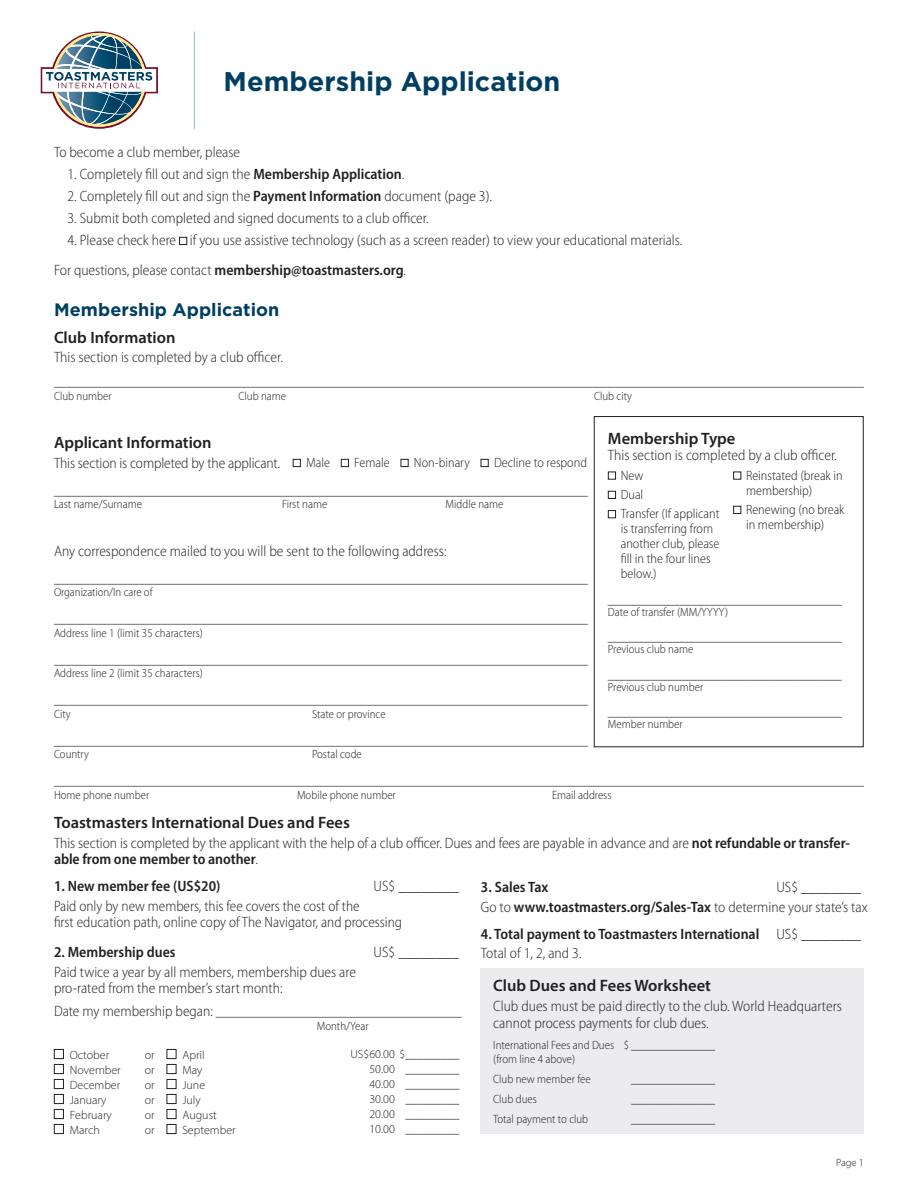
<style>
.page{position:relative;width:918px;height:1188px;background:#fff}
.page>*{position:absolute;margin:0;border:0;box-sizing:border-box;transform-origin:0 0}
.t1{font:700 27px "Gotham";color:#003f61}
.t2{font:700 18px "Gotham";letter-spacing:.005em;color:#003f61}
.t3{font:600 16.5px "Myriad Pro";color:#231f20}
.t4{font:300 semi-condensed 15px/16.5px "Myriad Pro";color:#231f20}
.t5{font:600 semi-condensed 15px/19.5px "Myriad Pro";color:#231f20}
.t6{font:300 semi-condensed 13.5px/15px "Myriad Pro";color:#231f20}
.t7{font:300 semi-condensed 12px/13.5px "Myriad Pro";color:#231f20}
.t8{font:300 12px/15px "Myriad Pro";color:#231f20}
.t9{font:300 10.5px "Myriad Pro";color:#231f20}
.s1{font-weight:600}
.s2{font-weight:300}
.s3{font-size:15px}
</style>
<div class="page">
<div style="left:179px;top:237px;width:8px;height:8px;border:1px solid #231f20"></div>
<div style="left:293px;top:459px;width:8px;height:8px;border:1px solid #231f20"></div>
<div style="left:341px;top:459px;width:8px;height:8px;border:1px solid #231f20"></div>
<div style="left:401px;top:459px;width:8px;height:8px;border:1px solid #231f20"></div>
<div style="left:481px;top:459px;width:8px;height:8px;border:1px solid #231f20"></div>
<div style="left:608px;top:472px;width:8px;height:8px;border:1px solid #231f20"></div>
<div style="left:608px;top:491px;width:8px;height:8px;border:1px solid #231f20"></div>
<div style="left:608px;top:510px;width:8px;height:8px;border:1px solid #231f20"></div>
<div style="left:733px;top:472px;width:8px;height:8px;border:1px solid #231f20"></div>
<div style="left:733px;top:506px;width:8px;height:8px;border:1px solid #231f20"></div>
<div style="left:594px;top:416px;width:269px;height:331px;border:1px solid #231f20"></div>
<div style="left:481px;top:969px;width:383px;height:165px;background:#ececee"></div>
<div style="left:54px;top:1049px;width:10px;height:10px;border:1px solid #231f20"></div>
<div style="left:54px;top:1064px;width:10px;height:10px;border:1px solid #231f20"></div>
<div style="left:54px;top:1079px;width:10px;height:10px;border:1px solid #231f20"></div>
<div style="left:54px;top:1094px;width:10px;height:10px;border:1px solid #231f20"></div>
<div style="left:54px;top:1109px;width:10px;height:10px;border:1px solid #231f20"></div>
<div style="left:54px;top:1124px;width:10px;height:10px;border:1px solid #231f20"></div>
<div style="left:167px;top:1049px;width:9px;height:10px;border:1px solid #231f20"></div>
<div style="left:167px;top:1064px;width:9px;height:10px;border:1px solid #231f20"></div>
<div style="left:167px;top:1079px;width:9px;height:10px;border:1px solid #231f20"></div>
<div style="left:167px;top:1094px;width:9px;height:10px;border:1px solid #231f20"></div>
<div style="left:167px;top:1109px;width:9px;height:10px;border:1px solid #231f20"></div>
<div style="left:167px;top:1124px;width:9px;height:10px;border:1px solid #231f20"></div>
<svg style="left:41px;top:32px;width:117px;height:97px"></svg>
<hr style="left:194px;top:32px;width:1px;height:97px;background:#a4b7ba">
<h1 class="t1" style="left:224px;top:63px;width:338px">Membership Application</h1>
<p class="t4" style="left:54px;top:144px;width:188px">To become a club member, please</p>
<p class="t4" style="left:68px;top:166px;width:338px">1. Completely fill out and sign the <span class="s1">Membership Application</span>.</p>
<p class="t4" style="left:68px;top:188px;width:426px">2. Completely fill out and sign the <span class="s1">Payment Information</span> document (page 3).</p>
<p class="t4" style="left:68px;top:210px;width:363px">3. Submit both completed and signed documents to a club officer.</p>
<p class="t4" style="left:54px;top:225px;width:630px;line-height:30px;text-indent:14px">4. Please check here if you use assistive technology (such as a screen reader) to view your educational materials.<br>For questions, please contact <span class="s1">membership@toastmasters.org</span>.</p>
<h2 class="t2" style="left:54px;top:297px;width:227px">Membership Application</h2>
<h3 class="t3" style="left:54px;top:326px;width:123px">Club Information</h3>
<p class="t4" style="left:54px;top:349px;width:230px">This section is completed by a club officer.</p>
<p class="t7" style="left:54px;top:376px;width:811px">_______________________________________________________________________________________________________________________________________<br>Club number</p>
<p class="t7" style="left:238px;top:389px;width:49px">Club name</p>
<p class="t7" style="left:594px;top:389px;width:40px">Club city</p>
<h3 class="t3" style="left:608px;top:428px;width:129px">Membership Type</h3>
<p class="t4" style="left:608px;top:447px;width:230px">This section is completed by a club officer.</p>
<p class="t6" style="left:621px;top:466px;width:100px;line-height:19.4px">New<br>Dual<br>Transfer (If applicant</p>
<p class="t6" style="left:621px;top:521px;width:100px">is transferring from another club, please fill in the four lines below.)</p>
<h3 class="t3" style="left:54px;top:432px;width:159px">Applicant Information</h3>
<p class="t4" style="left:54px;top:455px;width:228px">This section is completed by the applicant.</p>
<p class="t7" style="left:54px;top:484px;width:535px">_________________________________________________________________________________________<br>Last name/Surname</p>
<p class="t6" style="left:306px;top:455px;width:25px">Male</p>
<p class="t6" style="left:354px;top:455px;width:37px">Female</p>
<p class="t6" style="left:414px;top:455px;width:57px">Non-binary</p>
<p class="t6" style="left:494px;top:455px;width:94px">Decline to respond</p>
<p class="t6" style="left:746px;top:468px;width:98px">Reinstated (break in membership)</p>
<p class="t6" style="left:746px;top:502px;width:100px">Renewing (no break in membership)</p>
<p class="t7" style="left:282px;top:498px;width:47px">First name</p>
<p class="t7" style="left:446px;top:498px;width:59px">Middle name</p>
<p class="t4" style="left:54px;top:543px;width:394px">Any correspondence mailed to you will be sent to the following address:</p>
<p class="t7" style="left:54px;top:572px;width:535px">_________________________________________________________________________________________<br>Organization/In care of</p>
<p class="t7" style="left:54px;top:613px;width:535px">_________________________________________________________________________________________<br>Address line 1 (limit 35 characters)</p>
<p class="t7" style="left:54px;top:653px;width:535px">_________________________________________________________________________________________<br>Address line 2 (limit 35 characters)</p>
<p class="t7" style="left:54px;top:694px;width:535px">_________________________________________________________________________________________<br>City</p>
<p class="t7" style="left:608px;top:594px;width:236px;line-height:12px">_______________________________________<br>Date of transfer (MM/YYYY)</p>
<p class="t7" style="left:608px;top:631px;width:236px;line-height:12px">_______________________________________<br>Previous club name</p>
<p class="t7" style="left:608px;top:669px;width:236px;line-height:12px">_______________________________________<br>Previous club number</p>
<p class="t7" style="left:608px;top:706px;width:236px;line-height:12px">_______________________________________<br>Member number</p>
<p class="t7" style="left:312px;top:707px;width:75px">State or province</p>
<p class="t7" style="left:54px;top:734px;width:535px">_________________________________________________________________________________________<br>Country</p>
<p class="t7" style="left:312px;top:748px;width:51px">Postal code</p>
<p class="t7" style="left:54px;top:775px;width:811px">_______________________________________________________________________________________________________________________________________<br>Home phone number</p>
<p class="t7" style="left:297px;top:788px;width:100px">Mobile phone number</p>
<p class="t7" style="left:552px;top:788px;width:61px">Email address</p>
<h3 class="t3" style="left:54px;top:812px;width:297px">Toastmasters International Dues and Fees</h3>
<p class="t4" style="left:54px;top:835px;width:798px">This section is completed by the applicant with the help of a club officer. Dues and fees are payable in advance and are <span class="s1">not refundable or transfer&shy;able from one member to another</span>.</p>
<p class="t5" style="left:54px;top:876px;width:168px">1. New member fee (US$20)</p>
<p class="t5" style="left:374px;top:876px;width:87px"><span class="s2">US$</span> ________</p>
<p class="t4" style="left:54px;top:898px;width:350px">Paid only by new members, this fee covers the cost of the<br>first education path, online copy of The Navigator, and processing</p>
<p class="t5" style="left:54px;top:942px;width:123px">2. Membership dues</p>
<p class="t5" style="left:374px;top:942px;width:87px"><span class="s2">US$</span> ________</p>
<p class="t4" style="left:54px;top:964px;width:303px">Paid twice a year by all members, membership dues are pro-rated from the member’s start month:</p>
<p class="t7" style="left:317px;top:1006px;width:147px;text-indent:-263px"><span class="s3">Date my membership began:</span> _________________________________________<br>Month/Year</p>
<p class="t4" style="left:481px;top:878px;width:388px;line-height:19.5px;text-indent:296px">US$ ________<br>Go to <span class="s1">www.toastmasters.org/Sales-Tax</span> to determine your state’s tax</p>
<p class="t5" style="left:481px;top:924px;width:382px">4. Total payment to Toastmasters International <span class="s2">US$ ________<br>Total of 1, 2, and 3.</span></p>
<p class="t5" style="left:481px;top:877px;width:69px">3. Sales Tax</p>
<h3 class="t3" style="left:493px;top:975px;width:219px">Club Dues and Fees Worksheet</h3>
<p class="t4" style="left:493px;top:999px;width:350px">Club dues must be paid directly to the club. World Headquarters cannot process payments for club dues.</p>
<p class="t7" style="left:493px;top:1039px;width:223px">International Fees and Dues $ ______________ (from line 4 above)</p>
<p class="t7" style="left:493px;top:1072px;width:99px">Club new member fee</p>
<p class="t7" style="left:631px;top:1072px;width:85px">______________</p>
<p class="t7" style="left:493px;top:1093px;width:45px">Club dues</p>
<p class="t7" style="left:631px;top:1093px;width:85px">______________</p>
<p class="t7" style="left:493px;top:1113px;width:97px">Total payment to club</p>
<p class="t7" style="left:631px;top:1113px;width:85px">______________</p>
<p class="t8" style="left:369px;top:1046px;width:92px;text-align:justify;text-indent:-19px">US$60.00 $_________ 50.00 _________ 40.00 _________ 30.00 _________ 20.00 _________ 10.00 _________</p>
<p class="t8" style="left:70px;top:1047px;width:53px">October<br>November<br>December<br>January<br>February<br>March</p>
<p class="t8" style="left:145px;top:1047px;width:11px">or</p>
<p class="t8" style="left:182px;top:1047px;width:24px">April</p>
<p class="t8" style="left:145px;top:1062px;width:11px">or</p>
<p class="t8" style="left:182px;top:1062px;width:22px">May</p>
<p class="t8" style="left:145px;top:1077px;width:11px">or</p>
<p class="t8" style="left:182px;top:1077px;width:24px">June</p>
<p class="t8" style="left:145px;top:1092px;width:11px">or</p>
<p class="t8" style="left:182px;top:1092px;width:20px">July</p>
<p class="t8" style="left:145px;top:1107px;width:11px">or</p>
<p class="t8" style="left:182px;top:1107px;width:36px">August</p>
<p class="t8" style="left:145px;top:1122px;width:11px">or</p>
<p class="t8" style="left:182px;top:1122px;width:55px">September</p>
<p class="t9" style="left:836px;top:1156px;width:29px">Page 1</p>
</div>
